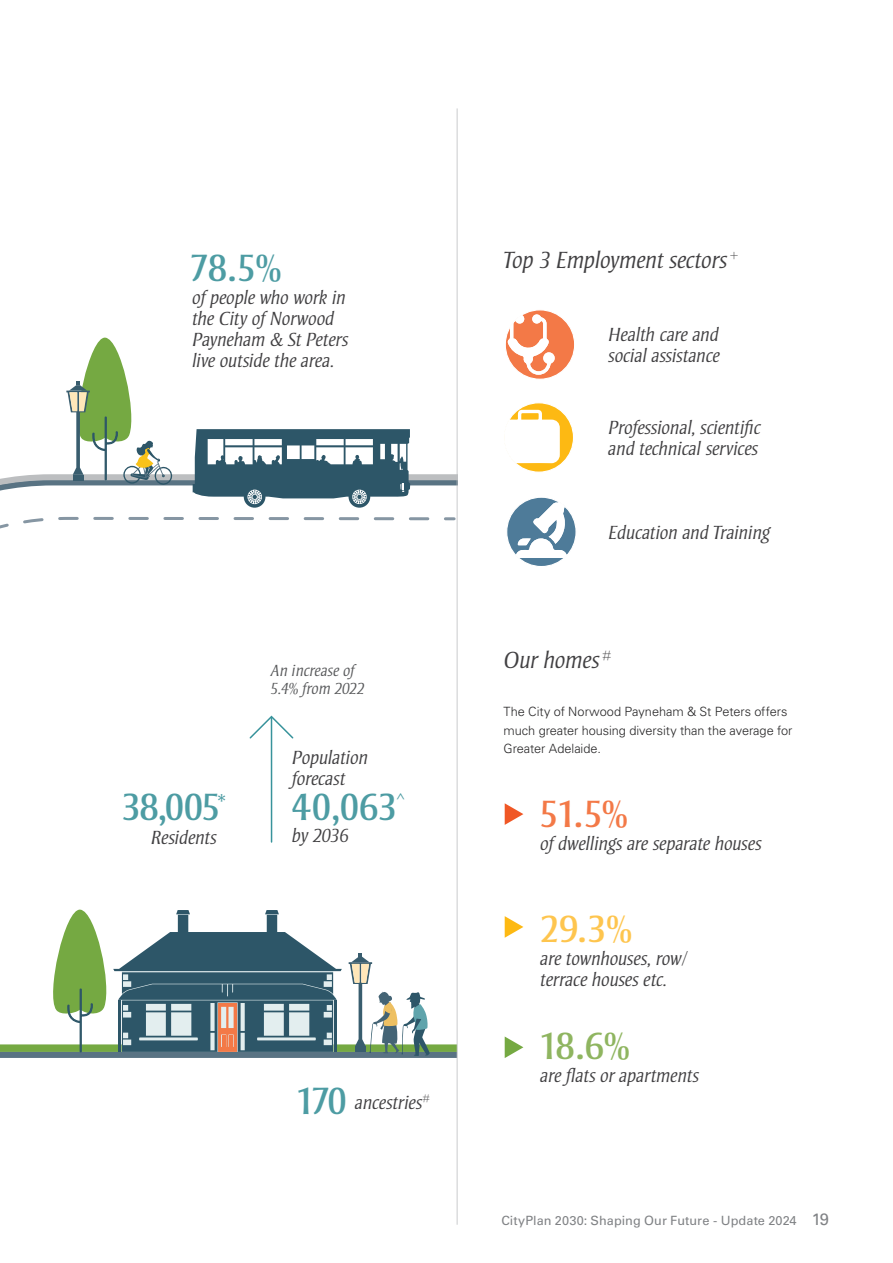
<style>
.page{position:relative;width:893px;height:1263px;background:#fff}
.page>*{position:absolute;margin:0;border:0;box-sizing:border-box;transform-origin:0 0}
.t1{font:39px "Strayhorn MT Pro";color:#4d9ca3}
.t2{font:39px "Strayhorn MT Pro";color:#f37947}
.t3{font:39px "Strayhorn MT Pro";color:#fec54e}
.t4{font:39px "Strayhorn MT Pro";color:#8fb560}
.t5{font:italic 300 24px "Strayhorn MT Pro";letter-spacing:-.01em;color:#414042}
.t6{font:italic 300 19.5px/21px "Strayhorn MT Pro";letter-spacing:-.01em;color:#414042}
.t7{font:17.55px "Strayhorn MT Pro";color:#4d9ca3}
.t8{font:italic 300 16.5px/18px "Strayhorn MT Pro";color:#58595b}
.t9{font:300 12.75px/18.8px "Univers LT Pro 45";letter-spacing:-.005em;color:#292829}
.t10{font:12.75px "Univers LT Pro 55 Roman";letter-spacing:.005em;color:#808285}
.s1{font-size:30px}
.s2{font-weight:400;font-style:normal;font-size:39px;color:#4d9ca3}
.s3{font-size:16.5px}
</style>
<div class="page">
<svg style="left:0;top:471px;width:457px;height:44px"></svg>
<div style="left:0;top:1044px;width:457px;height:8px;background:#75a942"></div>
<div style="left:0;top:1052px;width:457px;height:6px;background:#597383"></div>
<svg style="left:45px;top:909px;width:297px;height:144px"></svg>
<svg style="left:193px;top:429px;width:217px;height:79px"></svg>
<hr style="left:271px;top:717px;width:1px;height:125px;background:#38939b">
<svg style="left:249px;top:715px;width:45px;height:25px"></svg>
<div style="left:505px;top:310px;width:70px;height:69px;background:#f37947;border-radius:50%"></div>
<svg style="left:507px;top:314px;width:48px;height:61px"></svg>
<div style="left:505px;top:309px;width:70px;height:71px;border:1px solid #fff;border-radius:50%"></div>
<svg style="left:504px;top:403px;width:69px;height:69px"></svg>
<svg style="left:506px;top:410px;width:54px;height:53px"></svg>
<div style="left:504px;top:402px;width:70px;height:71px;border:1px solid #fff;border-radius:50%"></div>
<div style="left:507px;top:497px;width:69px;height:69px;background:#4e7b99;border-radius:50%"></div>
<svg style="left:515px;top:501px;width:52px;height:57px"></svg>
<div style="left:506px;top:497px;width:71px;height:70px;border:1px solid #fff;border-radius:50%"></div>
<svg style="left:66px;top:337px;width:107px;height:148px"></svg>
<svg style="left:0;top:515px;width:457px;height:137px"></svg>
<svg style="left:505px;top:803px;width:18px;height:22px"></svg>
<svg style="left:505px;top:916px;width:18px;height:22px"></svg>
<svg style="left:505px;top:1036px;width:18px;height:22px"></svg>
<hr style="left:457px;top:108px;width:1px;height:1117px;background:#bcbec0">
<svg style="left:349px;top:953px;width:81px;height:103px"></svg>
<h1 class="t1" style="left:189px;top:244px;width:94px">78.5%</h1>
<p class="t6" style="left:192px;top:286px;width:158px">of people who work in the City of Norwood<br>Payneham &amp; St Peters live outside the area.</p>
<h1 class="t1" style="left:122px;top:783px;width:105px">38,005<span class="s1">*</span></h1>
<p class="t6" style="left:151px;top:826px;width:67px">Residents</p>
<p class="t8" style="left:270px;top:661px;width:96px">An increase of<br>5.4% from 2022</p>
<p class="t6" style="left:292px;top:747px;width:78px">Population forecast</p>
<p class="t6" style="left:292px;top:824px;width:58px">by 2036</p>
<h1 class="t1" style="left:292px;top:783px;width:107px">40,063</h1>
<p class="t7" style="left:397px;top:789px;width:10px">^</p>
<p class="t6" style="left:296px;top:1091px;width:136px"><span class="s2">170</span> ancestries<sup>#</sup></p>
<p class="t5" style="left:504px;top:246px;width:237px">Top 3 Employment sectors <sup>+</sup></p>
<p class="t6" style="left:608px;top:324px;width:113px">Health care and social assistance</p>
<p class="t6" style="left:608px;top:417px;width:154px">Professional, scientific and technical services</p>
<p class="t6" style="left:608px;top:522px;width:163px">Education and Training</p>
<p class="t5" style="left:504px;top:645px;width:109px">Our homes <sup>#</sup></p>
<p class="t9" style="left:504px;top:701px;width:290px">The City of Norwood Payneham &amp; St Peters offers much greater housing diversity than the average for<br>Greater Adelaide.</p>
<h1 class="t2" style="left:539px;top:790px;width:90px">51.5%</h1>
<p class="t6" style="left:540px;top:833px;width:223px">of dwellings are separate houses</p>
<h1 class="t3" style="left:540px;top:905px;width:94px">29.3%</h1>
<p class="t6" style="left:540px;top:948px;width:148px">are townhouses, row/ terrace houses etc.</p>
<h1 class="t4" style="left:539px;top:1022px;width:92px">18.6%</h1>
<p class="t6" style="left:540px;top:1064px;width:160px">are flats or apartments</p>
<p class="t10" style="left:501px;top:1211px;width:329px">CityPlan 2030: Shaping Our Future - Update 2024 <span class="s3">19</span></p>
</div>
